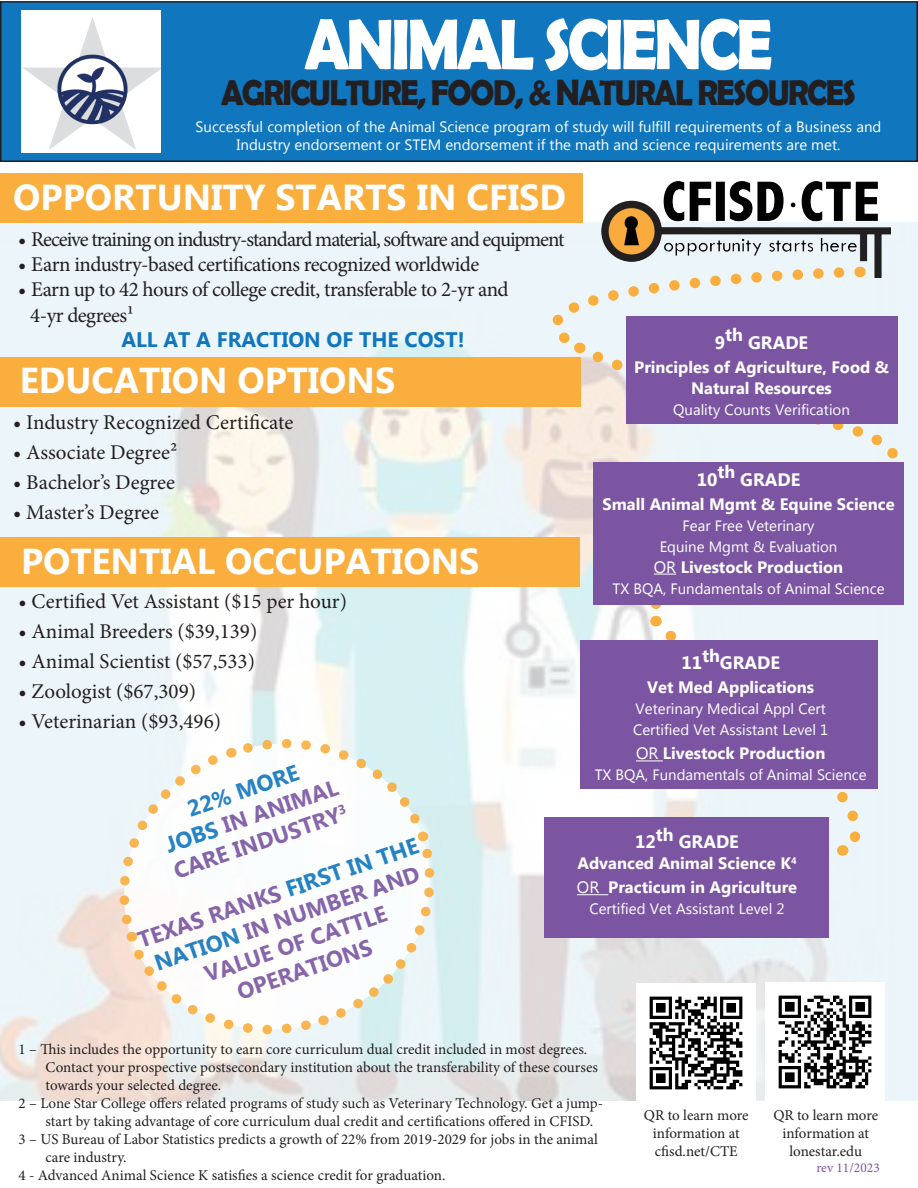
<style>
.page{position:relative;width:918px;height:1188px;background:#fff}
.page>*{position:absolute;margin:0;border:0;box-sizing:border-box;transform-origin:0 0}
.t1{font:700 72px "Berlin Sans FB Demi";letter-spacing:-.05em;color:#fff;scale:.9 1}
.t2{font:700 36px "Microsoft New Tai Lue";color:#fff}
.t3{font:700 36px "Berlin Sans FB Demi";letter-spacing:-.05em;color:#231f20;scale:.9 1}
.t4{font:700 22.5px/27px "Microsoft New Tai Lue";color:#7b55a2;text-align:center}
.t5{font:21px "Minion Pro";color:#231f20}
.t6{font:21px/25.2px "Minion Pro";letter-spacing:-.02em;color:#231f20}
.t7{font:21px "Minion Pro";letter-spacing:-.055em;color:#231f20}
.t8{font:700 21px "Microsoft Tai Le";color:#1076be}
.t9{font:700 18px "Microsoft New Tai Lue";color:#fff}
.t10{font:700 16.5px/21px "Microsoft New Tai Lue";color:#fff;text-align:center}
.t11{font:15px/18px "Minion Pro";color:#231f20}
.t12{font:15px/18px "Microsoft New Tai Lue";color:#fff;text-align:center}
.t13{font:13.5px "Minion Pro";color:#7b55a2}
.s1{color:#1076be}
.s2{font-weight:400}
</style>
<div class="page">
<img style="left:0;top:223px;width:918px;height:877px">
<div style="left:0;top:173px;width:583px;height:50px;background:#faae3e"></div>
<div style="left:0;top:357px;width:580px;height:50px;background:#faae3e"></div>
<svg style="left:584px;top:343px;width:334px;height:150px;background:#ededeb"></svg>
<svg style="left:656px;top:621px;width:231px;height:238px;background:#ebeff0"></svg>
<div style="left:493px;top:262px;width:357px;height:95px;background:#ecf5f9"></div>
<div style="left:1px;top:2px;width:916px;height:159px;background:#1076be"></div>
<div style="left:0;top:1px;width:918px;height:161px;border:2px solid #231f20"></div>
<div style="left:626px;top:316px;width:271px;height:108px;background:#7b55a2"></div>
<div style="left:593px;top:462px;width:311px;height:142px;background:#7b55a2"></div>
<div style="left:580px;top:640px;width:298px;height:148px;background:#7b55a2"></div>
<div style="left:544px;top:817px;width:284px;height:121px;background:#7b55a2"></div>
<img style="left:593px;top:181px;width:298px;height:96px">
<svg style="left:636px;top:760px;width:27px;height:1px"></svg>
<hr style="left:577px;top:894px;width:31px;height:1px;background:#fff">
<svg style="left:641px;top:573px;width:236px;height:53px"></svg>
<svg style="left:106px;top:725px;width:342px;height:323px;background:#e7efef"></svg>
<svg style="left:111px;top:730px;width:332px;height:313px"></svg>
<div style="left:22px;top:10px;width:139px;height:143px;background:#fff"></div>
<img style="left:23px;top:17px;width:138px;height:133px">
<img style="left:637px;top:984px;width:119px;height:116px">
<img style="left:766px;top:983px;width:119px;height:117px">
<div style="left:0;top:537px;width:579px;height:50px;background:#faae3e"></div>
<p class="t1" style="left:304px;top:3px;width:522px">ANIMAL SCIENCE</p>
<p class="t3" style="left:221px;top:72px;width:707px">AGRICULTURE, FOOD, &amp; NATURAL RESOURCES</p>
<p class="t12" style="left:196px;top:119px;width:687px">Successful completion of the Animal Science program of study will fulfill requirements of a Business and<br>Industry endorsement or STEM endorsement if the math and science requirements are met.</p>
<p class="t2" style="left:13px;top:177px;width:554px">OPPORTUNITY STARTS IN CFISD</p>
<p class="t7" style="left:18px;top:225px;width:548px">• Receive training on industry-standard material, software and equipment</p>
<p class="t6" style="left:18px;top:252px;width:463px">• Earn industry-based certifications recognized worldwide</p>
<p class="t6" style="left:30px;top:277px;width:480px;text-indent:-12px">• Earn up to 42 hours of college credit, transferable to 2-yr and<br>4-yr degrees1</p>
<p class="t8" style="left:121px;top:327px;width:345px">ALL AT A FRACTION OF THE COST!</p>
<p class="t2" style="left:20px;top:360px;width:377px">EDUCATION OPTIONS</p>
<p class="t5" style="left:13px;top:408px;width:282px">• Industry Recognized Certificate</p>
<p class="t5" style="left:13px;top:438px;width:165px">• Associate Degree2</p>
<p class="t5" style="left:13px;top:468px;width:163px">• Bachelor’s Degree</p>
<p class="t5" style="left:13px;top:498px;width:147px">• Master’s Degree</p>
<p class="t2" style="left:21px;top:541px;width:460px">POTENTIAL OCCUPATIONS</p>
<p class="t5" style="left:19px;top:587px;width:330px">• Certified Vet Assistant ($15 per hour)</p>
<p class="t5" style="left:19px;top:617px;width:240px">• Animal Breeders ($39,139)</p>
<p class="t5" style="left:19px;top:647px;width:238px">• Animal Scientist ($57,533)</p>
<p class="t5" style="left:19px;top:677px;width:179px">• Zoologist ($67,309)</p>
<p class="t5" style="left:19px;top:707px;width:204px">• Veterinarian ($93,496)</p>
<h3 class="t4" style="left:153px;top:809px;width:184px;rotate:-19deg"><span class="s1">22% MORE<br>JOBS</span> IN ANIMAL<br>CARE INDUSTRY<sup>3</sup></h3>
<h3 class="t4" style="left:135px;top:930px;width:297px;rotate:-19deg">TEXAS RANKS <span class="s1">FIRST IN THE<br>NATION</span> IN NUMBER AND<br>VALUE OF CATTLE<br>OPERATIONS</h3>
<p class="t9" style="left:715px;top:332px;width:95px">9th GRADE</p>
<p class="t10" style="left:634px;top:358px;width:256px">Principles of Agriculture, Food &amp;<br>Natural Resources</p>
<p class="t12" style="left:673px;top:402px;width:178px">Quality Counts Verification</p>
<p class="t9" style="left:697px;top:469px;width:105px">10th GRADE</p>
<p class="t10" style="left:603px;top:495px;width:294px">Small Animal Mgmt &amp; Equine Science</p>
<p class="t12" style="left:683px;top:518px;width:134px">Fear Free Veterinary</p>
<p class="t12" style="left:660px;top:539px;width:179px">Equine Mgmt &amp; Evaluation</p>
<p class="t10" style="left:654px;top:558px;width:191px"><span class="s2">OR</span> Livestock Production</p>
<p class="t12" style="left:613px;top:581px;width:273px">TX BQA, Fundamentals of Animal Science</p>
<p class="t9" style="left:681px;top:653px;width:100px">11thGRADE</p>
<p class="t10" style="left:647px;top:678px;width:169px">Vet Med Applications</p>
<p class="t12" style="left:636px;top:701px;width:192px">Veterinary Medical Appl Cert</p>
<p class="t12" style="left:633px;top:722px;width:197px">Certified Vet Assistant Level 1</p>
<p class="t10" style="left:636px;top:744px;width:191px"><span class="s2">OR</span> Livestock Production</p>
<p class="t12" style="left:595px;top:767px;width:273px">TX BQA, Fundamentals of Animal Science</p>
<p class="t9" style="left:635px;top:832px;width:105px">12th GRADE</p>
<p class="t10" style="left:578px;top:854px;width:221px">Advanced Animal Science K<sup>4</sup></p>
<p class="t10" style="left:577px;top:878px;width:222px"><span class="s2">OR</span> Practicum in Agriculture</p>
<p class="t12" style="left:590px;top:901px;width:197px">Certified Vet Assistant Level 2</p>
<p class="t11" style="left:46px;top:1040px;width:554px;text-indent:-27px">1 – This includes the opportunity to earn core curriculum dual credit included in most degrees.<br>Contact your prospective postsecondary institution about the transferability of these courses towards your selected degree.</p>
<p class="t11" style="left:46px;top:1094px;width:559px;text-indent:-27px">2 – Lone Star College offers related programs of study such as Veterinary Technology. Get a jump&shy;start by taking advantage of core curriculum dual credit and certifications offered in CFISD.</p>
<p class="t11" style="left:46px;top:1130px;width:554px;text-indent:-27px">3 – US Bureau of Labor Statistics predicts a growth of 22% from 2019-2029 for jobs in the animal care industry.</p>
<p class="t11" style="left:19px;top:1166px;width:428px">4 - Advanced Animal Science K satisfies a science credit for graduation.</p>
<p class="t11" style="left:644px;top:1107px;width:106px;text-align:center">QR to learn more information at</p>
<p class="t11" style="left:655px;top:1143px;width:85px">cfisd.net/CTE</p>
<p class="t11" style="left:773px;top:1106px;width:106px;text-align:center">QR to learn more information at</p>
<p class="t11" style="left:790px;top:1142px;width:74px">lonestar.edu</p>
<p class="t13" style="left:816px;top:1159px;width:65px">rev 11/2023</p>
</div>
